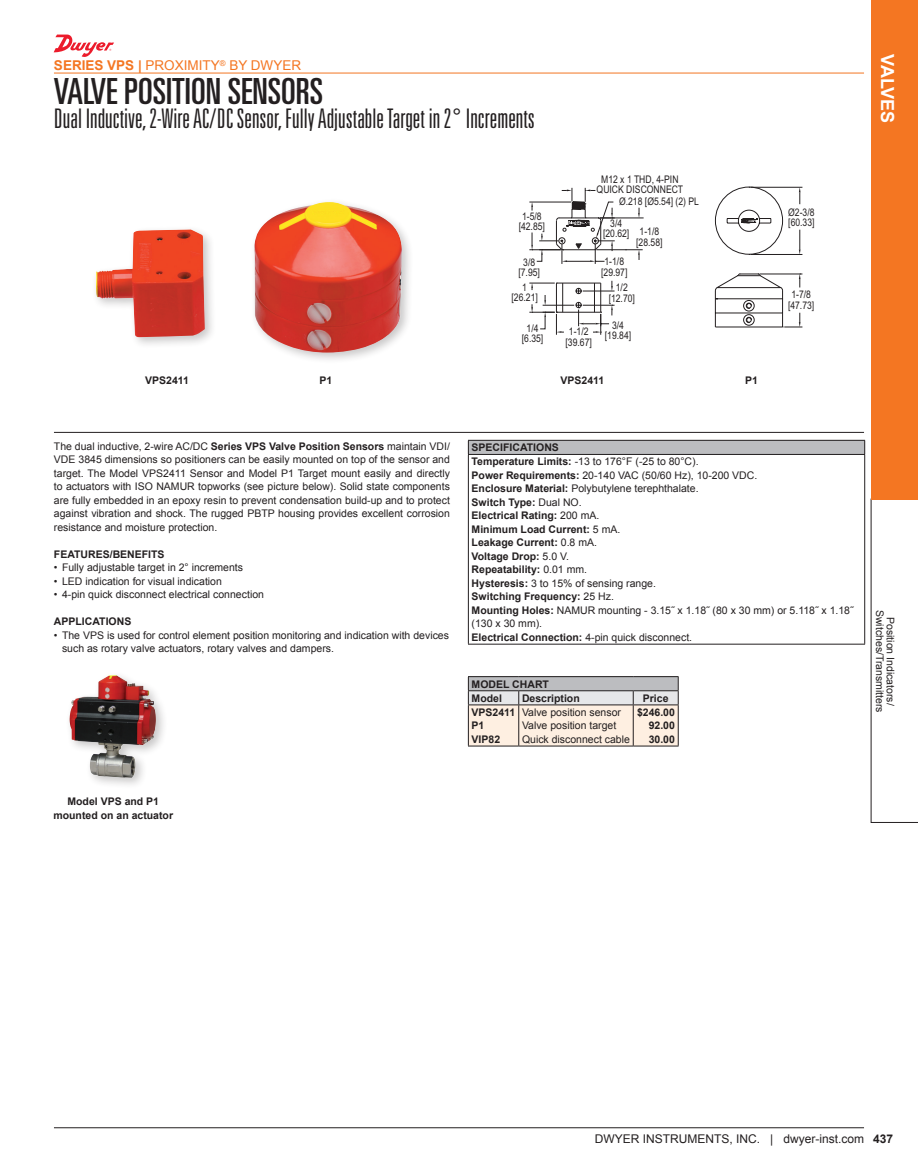
<style>
.page{position:relative;width:918px;height:1175px;background:#fff}
.page>*{position:absolute;margin:0;border:0;box-sizing:border-box;transform-origin:0 0}
.t1{font:ultra-condensed 36px "Univers LT Std";color:#231f20}
.t2{font:300 ultra-condensed 27px "Univers LT Std";color:#231f20}
.t3{font:700 18px "Arial";color:#fff}
.t4{font:13.5px "Arial";color:#f47622}
.t5{font:12px "Arial";color:#231f20}
.t6{font:700 12px "Arial";color:#231f20}
.t7{font:10.5px/13.5px "Arial";color:#231f20}
.t8{font:700 10.5px/13.5px "Arial";color:#231f20}
.t9{font:10.5px/10.5px "Arial Narrow";color:#231f20;text-align:center}
.s1{font-weight:700}
.s2{font-weight:400}
</style>
<div class="page">
<hr style="left:54px;top:1127px;width:810px;height:1px;background:#231f20">
<svg style="left:871px;top:499px;width:47px;height:323px"></svg>
<div style="left:871px;top:0;width:47px;height:499px;background:#f47622"></div>
<hr style="left:54px;top:73px;width:810px;height:1px;background:#f47622">
<div style="left:250px;top:197px;width:164px;height:167px;background:#231f20;opacity:.25"></div>
<img style="left:254px;top:202px;width:148px;height:150px">
<div style="left:91px;top:225px;width:126px;height:124px;background:#231f20;opacity:.25"></div>
<img style="left:96px;top:229px;width:109px;height:108px">
<hr style="left:596px;top:249px;width:47px;height:1px;background:#231f20">
<hr style="left:600px;top:217px;width:44px;height:1px;background:#231f20">
<svg style="left:638px;top:208px;width:2px;height:10px"></svg>
<svg style="left:638px;top:250px;width:2px;height:10px"></svg>
<svg style="left:529px;top:188px;width:86px;height:147px"></svg>
<svg style="left:715px;top:186px;width:88px;height:142px"></svg>
<hr style="left:54px;top:432px;width:810px;height:1px;background:#231f20">
<div style="left:468px;top:440px;width:397px;height:14px;background:#bcbdc0"></div>
<hr style="left:864px;top:455px;width:1px;height:188px;background:#231f20">
<hr style="left:468px;top:455px;width:1px;height:188px;background:#231f20">
<hr style="left:468px;top:643px;width:397px;height:1px;background:#231f20">
<hr style="left:468px;top:440px;width:397px;height:1px;background:#231f20">
<svg style="left:468px;top:440px;width:1px;height:14px"></svg>
<svg style="left:864px;top:440px;width:1px;height:14px"></svg>
<hr style="left:468px;top:454px;width:397px;height:1px;background:#231f20">
<div style="left:65px;top:671px;width:103px;height:118px;background:#231f20;opacity:.25"></div>
<img style="left:70px;top:675px;width:86px;height:102px">
<svg style="left:54px;top:35px;width:60px;height:22px"></svg>
<hr style="left:468px;top:676px;width:51px;height:1px;background:#231f20">
<hr style="left:519px;top:676px;width:114px;height:1px;background:#231f20">
<hr style="left:633px;top:676px;width:46px;height:1px;background:#231f20">
<svg style="left:468px;top:677px;width:211px;height:68px"></svg>
<hr style="left:468px;top:704px;width:51px;height:1px;background:#231f20">
<hr style="left:468px;top:705px;width:1px;height:40px;background:#231f20">
<hr style="left:519px;top:704px;width:114px;height:1px;background:#231f20">
<hr style="left:633px;top:704px;width:46px;height:1px;background:#231f20">
<hr style="left:678px;top:705px;width:1px;height:40px;background:#231f20">
<hr style="left:468px;top:745px;width:51px;height:1px;background:#231f20">
<hr style="left:519px;top:745px;width:114px;height:1px;background:#231f20">
<hr style="left:633px;top:745px;width:46px;height:1px;background:#231f20">
<p class="t4" style="left:54px;top:57px;width:249px"><span class="s1">SERIES VPS |</span> PROXIMITY<sup>®</sup> BY DWYER</p>
<h1 class="t1" style="left:54px;top:71px;width:270px">VALVE POSITION SENSORS</h1>
<h2 class="t2" style="left:54px;top:104px;width:482px">Dual Inductive, 2-Wire AC/DC Sensor, Fully Adjustable Target in 2° Increments</h2>
<p class="t9" style="left:597px;top:173px;width:88px">M12 x 1 THD, 4-PIN<br>QUICK DISCONNECT</p>
<p class="t9" style="left:619px;top:196px;width:81px">Ø.218 [Ø5.54] (2) PL</p>
<p class="t9" style="left:519px;top:210px;width:28px">1-5/8 [42.85]</p>
<p class="t9" style="left:518px;top:256px;width:23px">3/8 [7.95]</p>
<p class="t9" style="left:512px;top:281px;width:28px">1 [26.21]</p>
<p class="t9" style="left:522px;top:322px;width:23px">1/4 [6.35]</p>
<p class="t9" style="left:566px;top:326px;width:28px">1-1/2 [39.67]</p>
<p class="t9" style="left:605px;top:319px;width:28px">3/4 [19.84]</p>
<p class="t9" style="left:603px;top:217px;width:28px">3/4 [20.62]</p>
<p class="t9" style="left:636px;top:226px;width:28px">1-1/8 [28.58]</p>
<p class="t9" style="left:601px;top:256px;width:28px">1-1/8 [29.97]</p>
<p class="t9" style="left:609px;top:282px;width:28px">1/2 [12.70]</p>
<p class="t8" style="left:145px;top:374px;width:45px">VPS2411</p>
<p class="t8" style="left:319px;top:374px;width:14px">P1</p>
<p class="t8" style="left:560px;top:374px;width:45px">VPS2411</p>
<p class="t8" style="left:745px;top:374px;width:14px">P1</p>
<p class="t9" style="left:788px;top:206px;width:28px;text-align:left">Ø2-3/8 [60.33]</p>
<p class="t9" style="left:788px;top:289px;width:28px">1-7/8 [47.73]</p>
<h3 class="t3" style="left:900px;top:54px;width:71px;rotate:90deg">VALVES</h3>
<p class="t7" style="left:54px;top:439px;width:398px;text-align:justify">The dual inductive, 2-wire AC/DC <span class="s1">Series VPS Valve Position Sensors</span> maintain VDI/ VDE 3845 dimensions so positioners can be easily mounted on top of the sensor and target. The Model VPS2411 Sensor and Model P1 Target mount easily and directly to actuators with ISO NAMUR topworks (see picture below). Solid state components are fully embedded in an epoxy resin to prevent condensation build-up and to protect against vibration and shock. The rugged PBTP housing provides excellent corrosion resistance and moisture protection.</p>
<p class="t8" style="left:54px;top:547px;width:112px">FEATURES/BENEFITS</p>
<p class="t7" style="left:54px;top:561px;width:191px">• Fully adjustable target in 2° increments</p>
<p class="t7" style="left:54px;top:574px;width:169px">• LED indication for visual indication</p>
<p class="t7" style="left:54px;top:588px;width:212px">• 4-pin quick disconnect electrical connection</p>
<p class="t8" style="left:54px;top:615px;width:79px">APPLICATIONS</p>
<p class="t7" style="left:62px;top:628px;width:388px;text-indent:-8px">• The VPS is used for control element position monitoring and indication with devices such as rotary valve actuators, rotary valves and dampers.</p>
<p class="t8" style="left:472px;top:441px;width:383px">SPECIFICATIONS<br>Temperature Limits: <span class="s2">-13 to 176°F (-25 to 80°C).<br></span>Power Requirements: <span class="s2">20-140 VAC (50/60 Hz), 10-200 VDC.<br></span>Enclosure Material: <span class="s2">Polybutylene terephthalate.<br></span>Switch Type: <span class="s2">Dual NO.<br></span>Electrical Rating: <span class="s2">200 mA.<br></span>Minimum Load Current: <span class="s2">5 mA.<br></span>Leakage Current: <span class="s2">0.8 mA.<br></span>Voltage Drop: <span class="s2">5.0 V.<br></span>Repeatability: <span class="s2">0.01 mm.<br></span>Hysteresis: <span class="s2">3 to 15% of sensing range.<br></span>Switching Frequency: <span class="s2">25 Hz.<br></span>Mounting Holes: <span class="s2">NAMUR mounting - 3.15˝ x 1.18˝ (80 x 30 mm) or 5.118˝ x 1.18˝ (130 x 30 mm).<br></span>Electrical Connection: <span class="s2">4-pin quick disconnect.</span></p>
<p class="t8" style="left:472px;top:677px;width:79px;line-height:14.1px">MODEL CHART<br>Model</p>
<p class="t8" style="left:522px;top:691px;width:59px">Description</p>
<p class="t8" style="left:643px;top:691px;width:27px">Price</p>
<p class="t8" style="left:472px;top:705px;width:45px">VPS2411<br>P1<br>VIP82</p>
<p class="t7" style="left:522px;top:705px;width:109px">Valve position sensor<br>Valve position target<br>Quick disconnect cable</p>
<p class="t8" style="left:649px;top:705px;width:28px;text-align:justify;text-indent:-12px">$246.00<br>92.00<br>30.00</p>
<p class="t8" style="left:53px;top:795px;width:121px;text-align:center">Model VPS and P1 mounted on an actuator</p>
<p class="t7" style="left:896px;top:610px;width:104px;line-height:10.5px;text-align:center;rotate:90deg">Position Indicators/<br>Switches/Transmitters</p>
<p class="t5" style="left:595px;top:1131px;width:271px">DWYER INSTRUMENTS, INC. | dwyer-inst.com</p>
<p class="t6" style="left:873px;top:1130px;width:22px">437</p>
</div>
